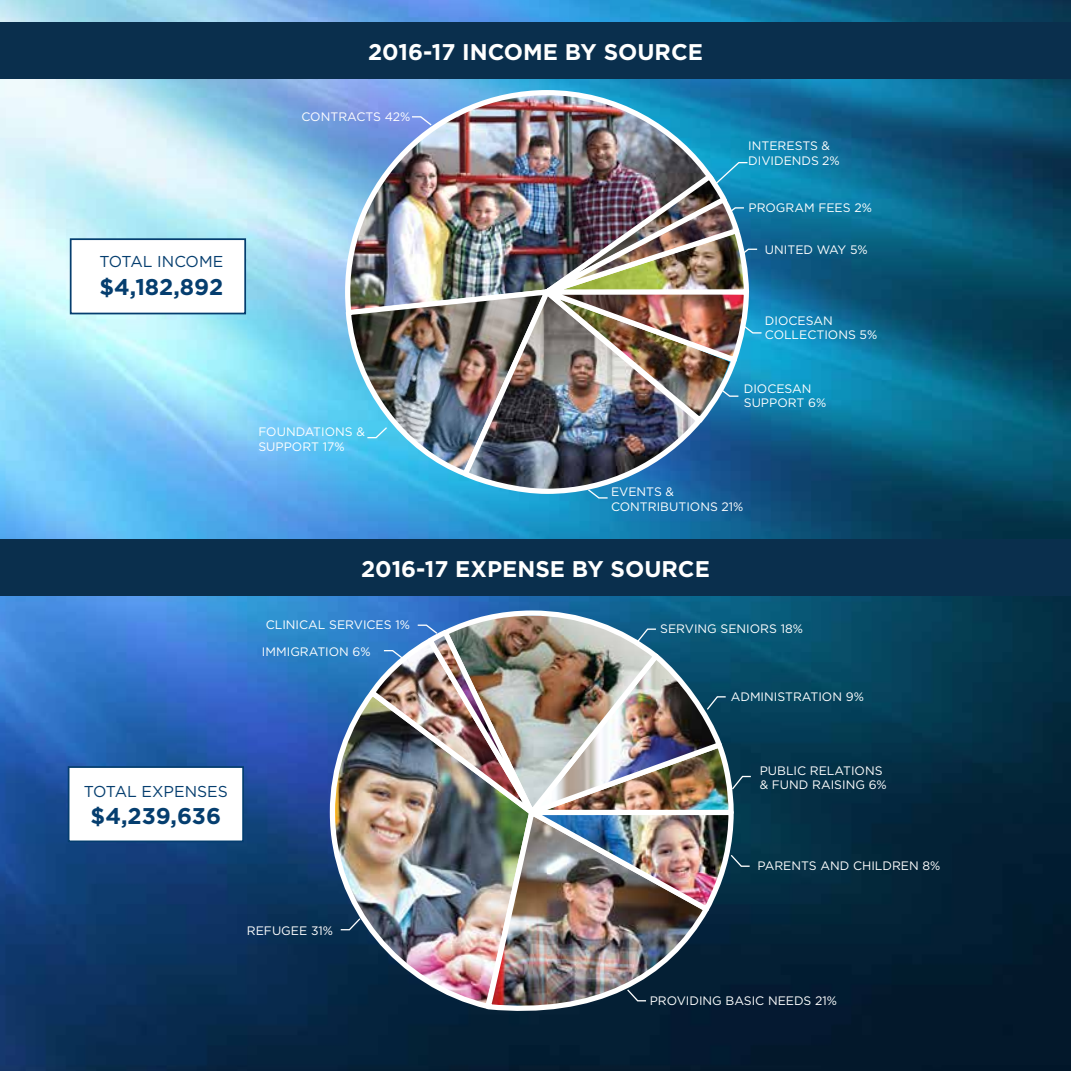
<style>
.page{position:relative;width:1071px;height:1071px;background:#fff}
.page>*{position:absolute;margin:0;border:0;box-sizing:border-box;transform-origin:0 0}
.t1{font:700 22.75px "Gotham";color:#fff}
.t2{font:700 22.75px "Gotham";color:#053e6f}
.t3{font:15.75px "Gotham";color:#053e6f}
.t4{font:12.25px/14.7px "Gotham";color:#fff}
</style>
<div class="page">
<img style="left:0;top:0;width:1071px;height:1071px">
<div style="left:70px;top:238px;width:176px;height:76px;background:#fff;border:2px solid #053e6f"></div>
<div style="left:68px;top:766px;width:176px;height:76px;background:#fff;border:2px solid #053e6f"></div>
<div style="left:0;top:23px;width:1071px;height:56px;background:#0a2f4d"></div>
<div style="left:0;top:539px;width:1071px;height:56px;background:#0a2f4d"></div>
<svg style="left:587px;top:497px;width:22px;height:2px"></svg>
<img style="left:342px;top:87px;width:377px;height:232px">
<svg style="left:458px;top:480px;width:249px;height:17px;background:#4891ba"></svg>
<img style="left:343px;top:161px;width:420px;height:319px">
<img style="left:327px;top:685px;width:155px;height:328px">
<img style="left:482px;top:931px;width:232px;height:86px">
<img style="left:339px;top:608px;width:413px;height:323px">
<p class="t3" style="left:100px;top:253px;width:125px">TOTAL INCOME</p>
<h1 class="t2" style="left:100px;top:273px;width:125px">$4,182,892</h1>
<h1 class="t1" style="left:368px;top:39px;width:336px">2016-17 INCOME BY SOURCE</h1>
<p class="t4" style="left:302px;top:109px;width:110px">CONTRACTS 42%</p>
<p class="t4" style="left:258px;top:424px;width:108px">FOUNDATIONS &amp;<br>SUPPORT 17%</p>
<p class="t4" style="left:748px;top:138px;width:93px">INTERESTS &amp;<br>DIVIDENDS 2%</p>
<p class="t4" style="left:749px;top:200px;width:125px">PROGRAM FEES 2%</p>
<p class="t4" style="left:765px;top:242px;width:104px">UNITED WAY 5%</p>
<p class="t4" style="left:765px;top:313px;width:114px">DIOCESAN<br>COLLECTIONS 5%</p>
<p class="t4" style="left:744px;top:381px;width:84px">DIOCESAN<br>SUPPORT 6%</p>
<p class="t4" style="left:611px;top:484px;width:134px">EVENTS &amp;<br>CONTRIBUTIONS 21%</p>
<h1 class="t1" style="left:361px;top:556px;width:350px">2016-17 EXPENSE BY SOURCE</h1>
<p class="t4" style="left:266px;top:617px;width:146px">CLINICAL SERVICES 1%</p>
<p class="t4" style="left:262px;top:644px;width:110px">IMMIGRATION 6%</p>
<p class="t4" style="left:660px;top:621px;width:144px">SERVING SENIORS 18%</p>
<p class="t4" style="left:731px;top:689px;width:135px">ADMINISTRATION 9%</p>
<p class="t3" style="left:84px;top:783px;width:145px">TOTAL EXPENSES</p>
<h1 class="t2" style="left:91px;top:803px;width:132px">$4,239,636</h1>
<p class="t4" style="left:247px;top:923px;width:88px">REFUGEE 31%</p>
<p class="t4" style="left:760px;top:763px;width:129px">PUBLIC RELATIONS &amp; FUND RAISING 6%</p>
<p class="t4" style="left:757px;top:858px;width:185px">PARENTS AND CHILDREN 8%</p>
<p class="t4" style="left:650px;top:994px;width:189px">PROVIDING BASIC NEEDS 21%</p>
</div>
